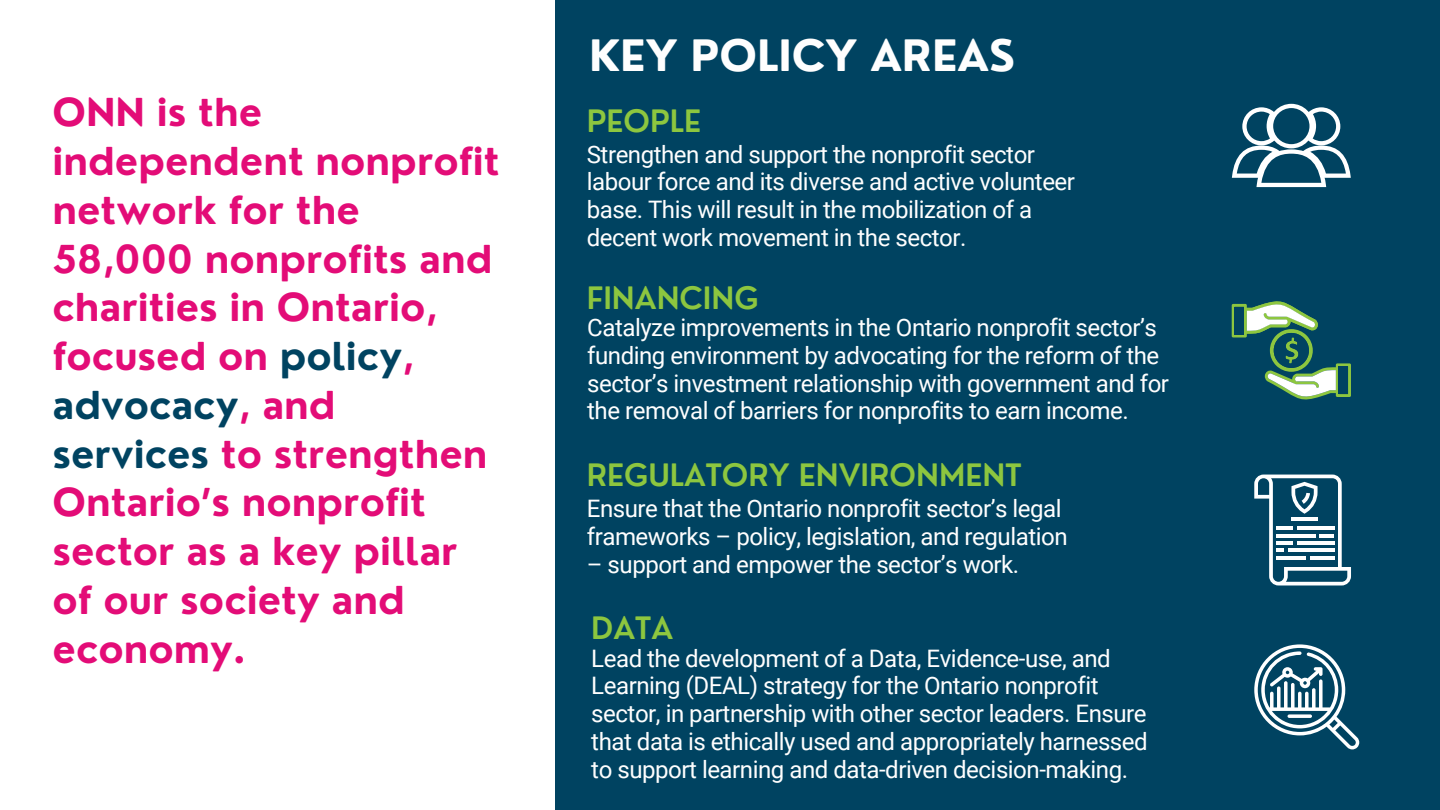
<style>
.page{position:relative;width:1440px;height:810px;background:#004361}
.page>*{position:absolute;margin:0;border:0;box-sizing:border-box;transform-origin:0 0}
.t1{font:700 42.2px "Nourd";color:#fefefe}
.t2{font:700 37.5px/48.8px "Nourd";color:#e30c77}
.t3{font:600 30.1px "Nourd";color:#8dc63f}
.t4{font:24.1px/27.8px "Roboto";letter-spacing:-.02em;color:#fefefe}
.s1{color:#004361}
</style>
<div class="page">
<svg style="left:1232px;top:104px;width:119px;height:83px"></svg>
<svg style="left:1254px;top:475px;width:97px;height:110px"></svg>
<hr style="left:1297px;top:526px;width:37px;height:4px;background:#fff">
<hr style="left:1277px;top:526px;width:16px;height:4px;background:#fff">
<hr style="left:1291px;top:517px;width:27px;height:4px;background:#fff">
<svg style="left:1232px;top:301px;width:119px;height:98px"></svg>
<div style="left:1235px;top:307px;width:9px;height:28px;background:#004361"></div>
<div style="left:1339px;top:366px;width:9px;height:28px;background:#004361"></div>
<div style="left:0;top:0;width:555px;height:810px;background:#fff"></div>
<svg style="left:1254px;top:644px;width:105px;height:105px"></svg>
<svg style="left:1288px;top:714px;width:24px;height:4px"></svg>
<p class="t1" style="left:589px;top:29px;width:428px">KEY POLICY AREAS</p>
<p class="t2" style="left:53px;top:88px;width:449px">ONN is the independent nonprofit network for the<br>58,000 nonprofits and charities in Ontario, focused on <span class="s1">policy</span>, <span class="s1">advocacy</span>, and <span class="s1">services</span> to strengthen<br>Ontario’s nonprofit sector as a key pillar of our society and economy.</p>
<p class="t3" style="left:587px;top:102px;width:116px">PEOPLE</p>
<p class="t4" style="left:587px;top:141px;width:490px">Strengthen and support the nonprofit sector labour force and its diverse and active volunteer base. This will result in the mobilization of a decent work movement in the sector.</p>
<p class="t3" style="left:587px;top:279px;width:173px">FINANCING</p>
<p class="t4" style="left:587px;top:314px;width:583px">Catalyze improvements in the Ontario nonprofit sector’s funding environment by advocating for the reform of the sector’s investment relationship with government and for the removal of barriers for nonprofits to earn income.</p>
<p class="t3" style="left:587px;top:456px;width:436px">REGULATORY ENVIRONMENT</p>
<p class="t4" style="left:587px;top:495px;width:482px">Ensure that the Ontario nonprofit sector’s legal frameworks – policy, legislation, and regulation</p>
<p class="t4" style="left:587px;top:551px;width:434px">– support and empower the sector’s work.</p>
<p class="t3" style="left:591px;top:609px;width:83px">DATA</p>
<p class="t4" style="left:591px;top:645px;width:558px">Lead the development of a Data, Evidence-use, and Learning (DEAL) strategy for the Ontario nonprofit sector, in partnership with other sector leaders. Ensure that data is ethically used and appropriately harnessed to support learning and data-driven decision-making.</p>
</div>
